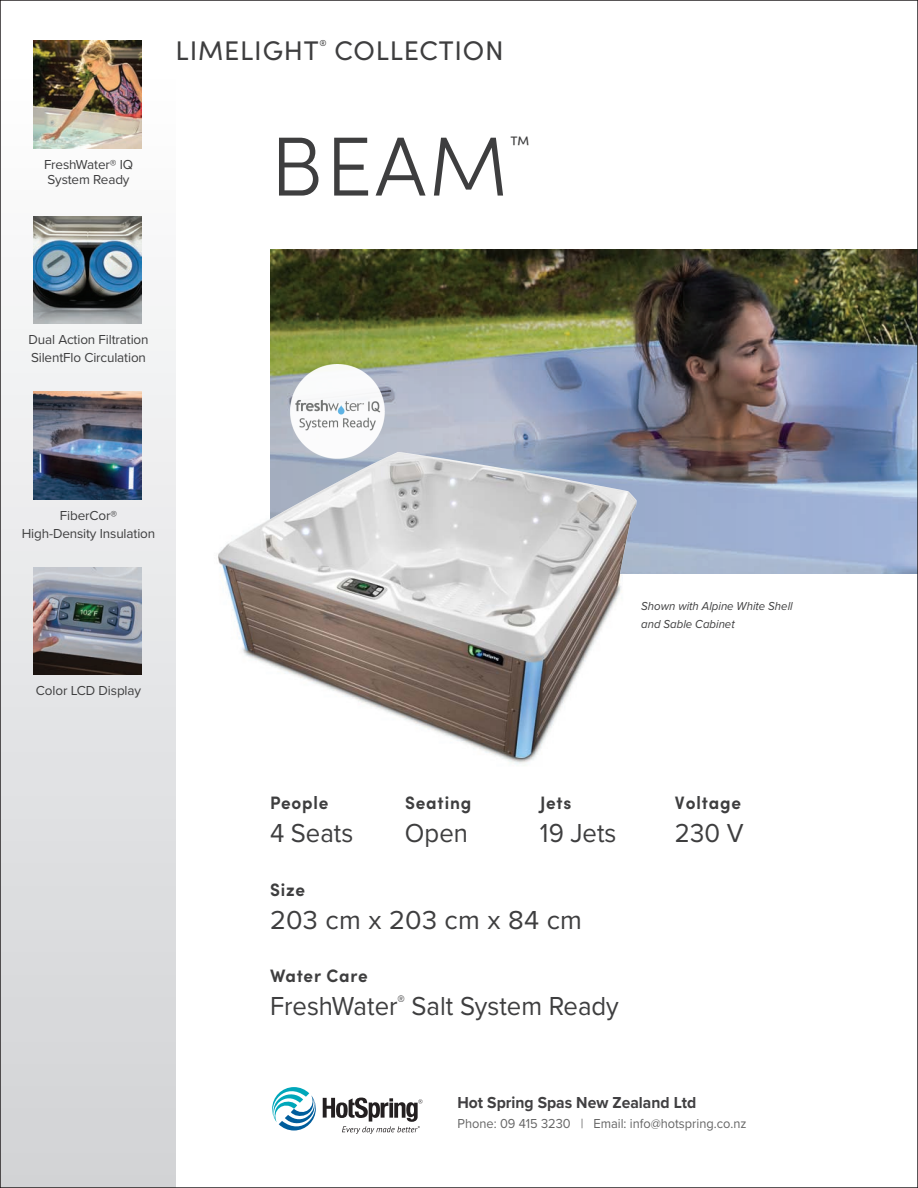
<style>
.page{position:relative;width:918px;height:1188px;background:#fff}
.page>*{position:absolute;margin:0;border:0;box-sizing:border-box;transform-origin:0 0}
.t1{font:300 84px "Sofia Pro";color:#3e3e3f}
.t2{font:27px "Proxima Nova";color:#3e3e3f;scale:.95 1}
.t3{font:27px "Sofia Pro";letter-spacing:.03em;color:#3e3e3f}
.t4{font:27px "Proxima Nova";color:#3e3e3f}
.t5{font:300 21px "Sofia Pro";color:#3e3e3f}
.t6{font:700 18px "Sofia Pro";letter-spacing:.05em;color:#3e3e3f;scale:.95 1}
.t7{font:700 16.5px "Proxima Nova";color:#414042;scale:.95 1}
.t8{font:13.5px/18px "Proxima Nova";letter-spacing:-.01em;color:#3e3e3f}
.t9{font:13.5px "Proxima Nova";color:#666;scale:.95 1}
.t10{font:italic 12px/18px "Proxima Nova";color:#3e3e3f;scale:.95 1}
.t11{font:8.7px "Sofia Pro";color:#3e3e3f}
</style>
<div class="page">
<img style="left:218px;top:519px;width:404px;height:245px">
<img style="left:270px;top:250px;width:645px;height:324px">
<div style="left:0;top:65px;width:176px;height:1123px;background:linear-gradient(to bottom,#fefefe,#d1d2d5)"></div>
<img style="left:34px;top:40px;width:108px;height:108px">
<img style="left:34px;top:216px;width:108px;height:108px">
<img style="left:34px;top:392px;width:108px;height:108px">
<img style="left:34px;top:567px;width:108px;height:108px">
<img style="left:290px;top:364px;width:95px;height:95px">
<svg style="left:272px;top:1087px;width:151px;height:47px"></svg>
<p class="t8" style="left:44px;top:156px;width:91px;line-height:15px">FreshWater® IQ<br>System Ready</p>
<p class="t3" style="left:176px;top:31px;width:145px">LIMELIGHT</p>
<p class="t11" style="left:319px;top:37px;width:9px">®</p>
<p class="t3" style="left:334px;top:31px;width:171px">COLLECTION</p>
<p class="t1" style="left:270px;top:105px;width:239px">BEAM</p>
<p class="t5" style="left:510px;top:128px;width:21px">™</p>
<p class="t8" style="left:28px;top:330px;width:122px">Dual Action Filtration<br>SilentFlo Circulation</p>
<p class="t8" style="left:22px;top:506px;width:135px;text-align:center">FiberCor®<br>High-Density Insulation</p>
<p class="t8" style="left:36px;top:681px;width:107px">Color LCD Display</p>
<p class="t10" style="left:641px;top:597px;width:161px">Shown with Alpine White Shell and Sable Cabinet</p>
<p class="t6" style="left:270px;top:789px;width:63px">People</p>
<p class="t6" style="left:405px;top:789px;width:71px">Seating</p>
<p class="t6" style="left:540px;top:789px;width:34px">Jets</p>
<p class="t2" style="left:270px;top:813px;width:89px">4 Seats</p>
<p class="t2" style="left:405px;top:813px;width:68px">Open</p>
<p class="t2" style="left:540px;top:813px;width:82px">19 Jets</p>
<p class="t6" style="left:270px;top:876px;width:38px">Size</p>
<p class="t4" style="left:270px;top:900px;width:314px">203 cm x 203 cm x 84 cm</p>
<p class="t6" style="left:270px;top:962px;width:104px">Water Care</p>
<p class="t2" style="left:270px;top:986px;width:369px">FreshWater<sup>®</sup> Salt System Ready</p>
<p class="t6" style="left:675px;top:789px;width:71px">Voltage</p>
<p class="t2" style="left:675px;top:813px;width:74px">230 V</p>
<p class="t7" style="left:458px;top:1090px;width:253px">Hot Spring Spas New Zealand Ltd</p>
<p class="t9" style="left:458px;top:1113px;width:306px">Phone: 09 415 3230 | Email: info@hotspring.co.nz</p>
</div>
